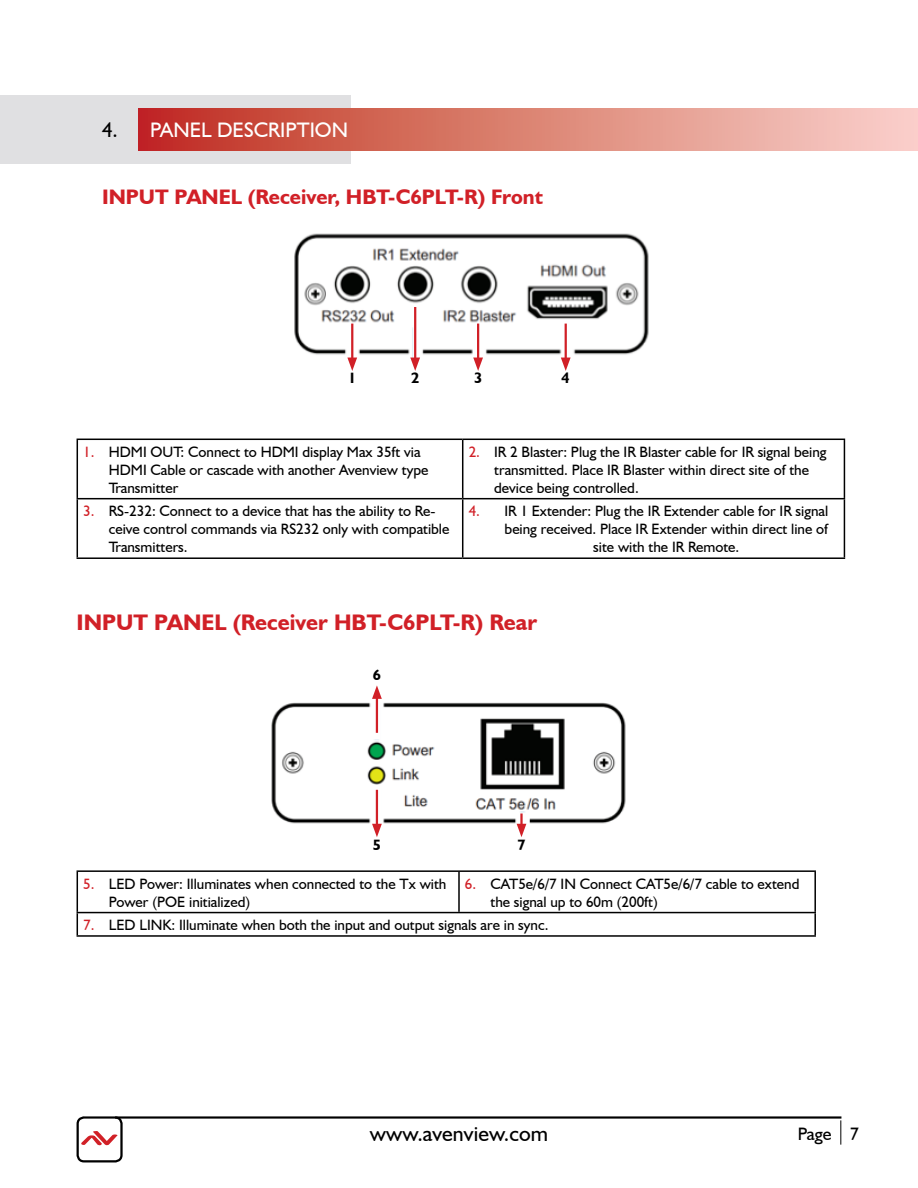
<style>
.page{position:relative;width:918px;height:1188px;background:#fff}
.page>*{position:absolute;margin:0;border:0;box-sizing:border-box;transform-origin:0 0}
.t1{font:700 22.5px "Humanist 521 BT";color:#d12027}
.t2{font:21.75px "Humanist 521 BT";letter-spacing:.005em;color:#000}
.t3{font:700 21px "Humanist 521 BT";color:#d12027}
.t4{font:21px "Humanist 521 BT";color:#fff}
.t5{font:18px "Humanist 521 BT";color:#000}
.t6{font:15px/18px "Humanist 521 BT";color:#000}
.t7{font:700 15px "Humanist 521 BT";color:#000}
.s1{color:#000}
.s2{color:#d12027}
</style>
<div class="page">
<hr style="left:84px;top:1116px;width:757px;height:3px;background:#000">
<svg style="left:840px;top:1120px;width:1px;height:25px"></svg>
<svg style="left:81px;top:1131px;width:37px;height:15px"></svg>
<div style="left:77px;top:1116px;width:46px;height:46px;border:2px solid #000;border-radius:6px"></div>
<img style="left:294px;top:233px;width:355px;height:125px">
<div style="left:0;top:96px;width:351px;height:68px;background:#e0e0e2"></div>
<div style="left:138px;top:109px;width:780px;height:42px;background:linear-gradient(to right,#be2d1e,#fad5cb)"></div>
<hr style="left:77px;top:439px;width:386px;height:1px;background:#000">
<hr style="left:77px;top:440px;width:1px;height:58px;background:#000">
<hr style="left:463px;top:439px;width:382px;height:1px;background:#000">
<hr style="left:462px;top:440px;width:1px;height:58px;background:#000">
<hr style="left:844px;top:440px;width:1px;height:58px;background:#000">
<hr style="left:77px;top:498px;width:386px;height:1px;background:#000">
<hr style="left:77px;top:499px;width:1px;height:58px;background:#000">
<hr style="left:463px;top:498px;width:382px;height:1px;background:#000">
<hr style="left:462px;top:499px;width:1px;height:58px;background:#000">
<hr style="left:844px;top:499px;width:1px;height:58px;background:#000">
<hr style="left:77px;top:557px;width:386px;height:2px;background:#000">
<hr style="left:463px;top:557px;width:382px;height:2px;background:#000">
<hr style="left:77px;top:870px;width:382px;height:2px;background:#000">
<hr style="left:77px;top:872px;width:1px;height:40px;background:#000">
<hr style="left:459px;top:870px;width:357px;height:2px;background:#000">
<hr style="left:458px;top:872px;width:2px;height:40px;background:#000">
<hr style="left:814px;top:872px;width:2px;height:40px;background:#000">
<hr style="left:77px;top:912px;width:382px;height:1px;background:#000">
<svg style="left:77px;top:913px;width:1px;height:22px"></svg>
<hr style="left:459px;top:912px;width:357px;height:1px;background:#000">
<hr style="left:814px;top:913px;width:2px;height:22px;background:#000">
<hr style="left:77px;top:935px;width:382px;height:2px;background:#000">
<hr style="left:459px;top:935px;width:357px;height:2px;background:#000">
<hr style="left:351px;top:324px;width:2px;height:38px;background:#d12027">
<svg style="left:347px;top:358px;width:10px;height:13px"></svg>
<hr style="left:414px;top:307px;width:2px;height:55px;background:#d12027">
<svg style="left:410px;top:358px;width:10px;height:13px"></svg>
<hr style="left:477px;top:324px;width:2px;height:38px;background:#d12027">
<svg style="left:473px;top:358px;width:10px;height:13px"></svg>
<hr style="left:565px;top:324px;width:2px;height:38px;background:#d12027">
<svg style="left:561px;top:358px;width:10px;height:13px"></svg>
<img style="left:271px;top:699px;width:355px;height:126px">
<hr style="left:376px;top:790px;width:2px;height:38px;background:#d12027">
<svg style="left:372px;top:824px;width:10px;height:13px"></svg>
<hr style="left:376px;top:695px;width:2px;height:38px;background:#d12027">
<svg style="left:372px;top:685px;width:10px;height:14px"></svg>
<hr style="left:520px;top:814px;width:3px;height:14px;background:#d12027">
<svg style="left:517px;top:824px;width:9px;height:13px"></svg>
<h3 class="t4" style="left:102px;top:117px;width:34px"><span class="s1">4.</span> Pane</h3>
<h3 class="t4" style="left:201px;top:117px;width:43px">l Descri</h3>
<h3 class="t4" style="left:285px;top:117px;width:25px">ption</h3>
<h3 class="t3" style="left:102px;top:183px;width:442px">INPUT PANEL (Receiver, HBT-C6PLT-R) Front</h3>
<p class="t7" style="left:348px;top:369px;width:10px">1</p>
<p class="t7" style="left:411px;top:369px;width:10px">2</p>
<p class="t7" style="left:474px;top:369px;width:10px">3</p>
<p class="t7" style="left:562px;top:369px;width:10px">4</p>
<p class="t6" style="left:109px;top:442px;width:321px;text-indent:-26px"><span class="s2">1.</span> HDMI OUT: Connect to HDMI display Max 35ft via<br>HDMI Cable or cascade with another Avenview type<br>Transmitter</p>
<p class="t6" style="left:494px;top:442px;width:334px;text-indent:-26px"><span class="s2">2.</span> IR 2 Blaster: Plug the IR Blaster cable for IR signal being transmitted. Place IR Blaster within direct site of the device being controlled.</p>
<p class="t6" style="left:109px;top:502px;width:342px;text-indent:-26px"><span class="s2">3.</span> RS-232: Connect to a device that has the ability to Re&shy;ceive control commands via RS232 only with compatible<br>Transmitters.</p>
<p class="t6" style="left:469px;top:502px;width:361px"><span class="s2">4.</span> IR 1 Extender: Plug the IR Extender cable for IR signal</p>
<p class="t6" style="left:505px;top:520px;width:326px">being received. Place IR Extender within direct line of</p>
<p class="t6" style="left:593px;top:538px;width:148px">site with the IR Remote.</p>
<h1 class="t1" style="left:77px;top:609px;width:462px">INPUT PANEL (Receiver HBT-C6PLT-R) Rear</h1>
<p class="t7" style="left:373px;top:666px;width:10px">6</p>
<p class="t7" style="left:373px;top:835px;width:10px">5</p>
<p class="t7" style="left:517px;top:835px;width:10px">7</p>
<p class="t6" style="left:109px;top:874px;width:339px;text-indent:-26px"><span class="s2">5.</span> LED Power: Illuminates when connected to the Tx with<br>Power (POE initialized)</p>
<p class="t6" style="left:491px;top:874px;width:311px;text-indent:-26px"><span class="s2">6.</span> CAT5e/6/7 IN Connect CAT5e/6/7 cable to extend the signal up to 60m (200ft)</p>
<p class="t6" style="left:83px;top:916px;width:467px"><span class="s2">7.</span> LED LINK: Illuminate when both the input and output signals are in sync.</p>
<h2 class="t2" style="left:370px;top:1120px;width:180px">www.avenview.com</h2>
<p class="t5" style="left:798px;top:1123px;width:62px">Page 7</p>
</div>
